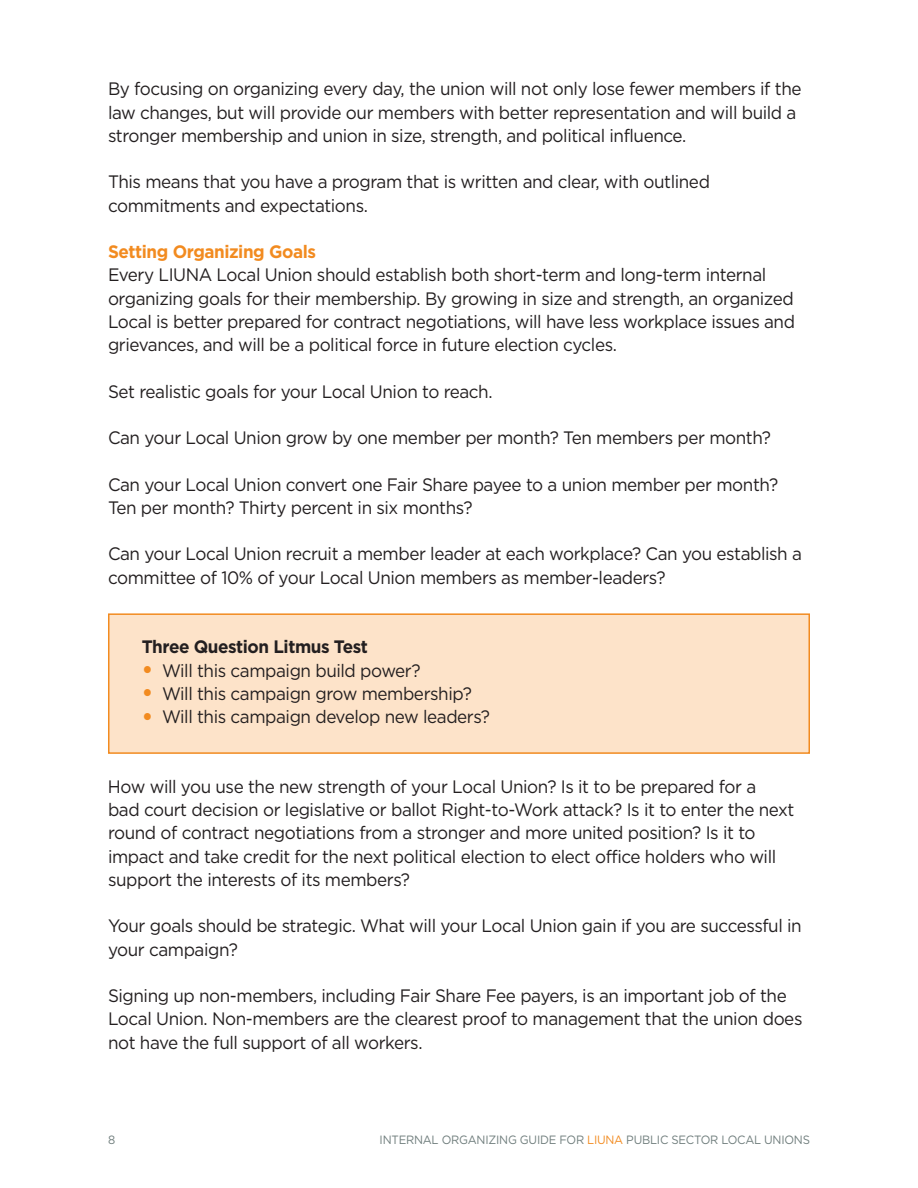
<style>
.page{position:relative;width:918px;height:1188px;background:#fff}
.page>*{position:absolute;margin:0;border:0;box-sizing:border-box;transform-origin:0 0}
.t1{font:18px/23.2px "Gotham";letter-spacing:-.025em;color:#231f20;scale:.95 1}
.t2{font:700 18px "Gotham";letter-spacing:-.025em;color:#231f20;scale:.95 1}
.t3{font:700 18px "Gotham";letter-spacing:-.025em;color:#f28b20;scale:.95 1}
.t4{font:12px "Gotham";letter-spacing:-.02em;color:#6f7d7c;scale:.95 1}
.s1{font-weight:700;font-size:24px;color:#f28b20}
.s2{color:#f28b20}
</style>
<div class="page">
<div style="left:108px;top:613px;width:702px;height:141px;background:#fde3c9;border:2px solid #f28b20"></div>
<p class="t1" style="left:108px;top:77px;width:732px">By focusing on organizing every day, the union will not only lose fewer members if the law changes, but will provide our members with better representation and will build a stronger membership and union in size, strength, and political influence.</p>
<p class="t1" style="left:108px;top:170px;width:635px">This means that you have a program that is written and clear, with outlined commitments and expectations.</p>
<p class="t3" style="left:108px;top:240px;width:220px">Setting Organizing Goals</p>
<p class="t1" style="left:108px;top:263px;width:725px">Every LIUNA Local Union should establish both short-term and long-term internal organizing goals for their membership. By growing in size and strength, an organized Local is better prepared for contract negotiations, will have less workplace issues and grievances, and will be a political force in future election cycles.</p>
<p class="t1" style="left:108px;top:379px;width:406px">Set realistic goals for your Local Union to reach.</p>
<p class="t1" style="left:108px;top:426px;width:700px">Can your Local Union grow by one member per month? Ten members per month?</p>
<p class="t1" style="left:108px;top:472px;width:707px">Can your Local Union convert one Fair Share payee to a union member per month?<br>Ten per month? Thirty percent in six months?</p>
<p class="t1" style="left:108px;top:542px;width:732px">Can your Local Union recruit a member leader at each workplace? Can you establish a committee of 10% of your Local Union members as member-leaders?</p>
<p class="t2" style="left:142px;top:635px;width:240px">Three Question Litmus Test</p>
<p class="t1" style="left:142px;top:658px;width:295px"><span class="s1">•</span> Will this campaign build power?</p>
<p class="t1" style="left:142px;top:682px;width:349px"><span class="s1">•</span> Will this campaign grow membership?</p>
<p class="t1" style="left:142px;top:705px;width:368px"><span class="s1">•</span> Will this campaign develop new leaders?</p>
<p class="t1" style="left:108px;top:775px;width:724px">How will you use the new strength of your Local Union? Is it to be prepared for a<br>bad court decision or legislative or ballot Right-to-Work attack? Is it to enter the next round of contract negotiations from a stronger and more united position? Is it to impact and take credit for the next political election to elect office holders who will support the interests of its members?</p>
<p class="t1" style="left:108px;top:914px;width:732px">Your goals should be strategic. What will your Local Union gain if you are successful in your campaign?</p>
<p class="t1" style="left:108px;top:984px;width:733px">Signing up non-members, including Fair Share Fee payers, is an important job of the<br>Local Union. Non-members are the clearest proof to management that the union does not have the full support of all workers.</p>
<p class="t4" style="left:108px;top:1132px;width:9px">8</p>
<p class="t4" style="left:380px;top:1132px;width:454px">INTERNAL ORGANIZING GUIDE FOR <span class="s2">LIUNA</span> PUBLIC SECTOR LOCAL UNIONS</p>
</div>
